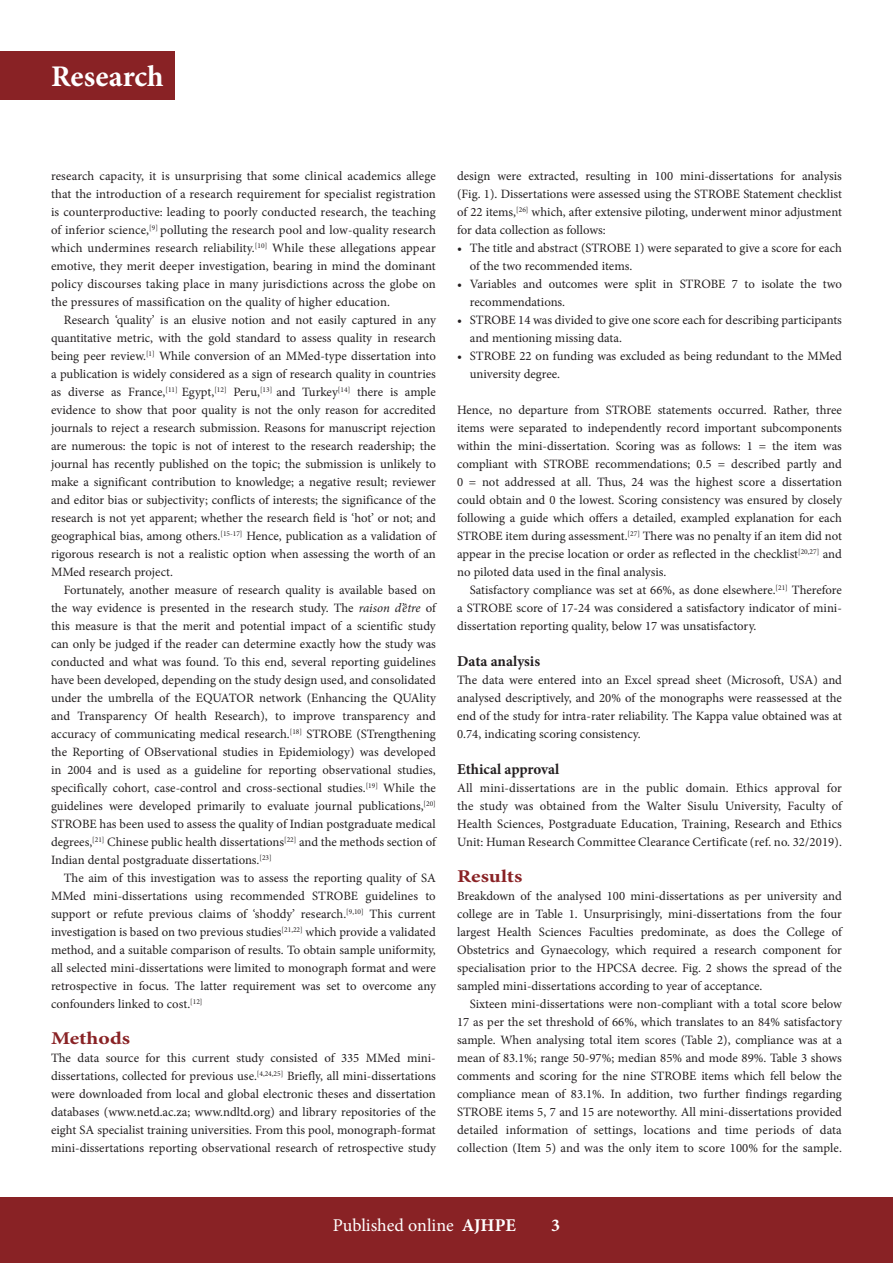
<style>
.page{position:relative;width:893px;height:1263px;background:#fff}
.page>*{position:absolute;margin:0;border:0;box-sizing:border-box;transform-origin:0 0}
.t1{font:700 30px "Minion Pro";color:#fff}
.t2{font:18px "Minion Pro";letter-spacing:-.005em;color:#fff}
.B_HEAD{font:700 18px "Minion Pro";color:#892225;scale:1.2 1}
.t3{font:700 18px "Minion Pro";color:#fff}
.C_HEAD{font:700 15px "Minion Pro";color:#231f20}
.BODY_TEXT_INDENT{font:12.75px/18px "Minion Pro";color:#231f20;text-align:justify}
.BODY_TEXT_1ST_PARAGR{font:12.75px/18px "Minion Pro";color:#231f20;text-align:justify}
.BULLET_TEXT{font:12.75px/18px "Minion Pro";letter-spacing:-.005em;color:#231f20}
.s1{font-style:italic}
.s2{font-weight:700}
</style>
<div class="page">
<div style="left:0;top:1197px;width:893px;height:66px;background:#892225"></div>
<div style="left:0;top:51px;width:174px;height:49px;background:#892225"></div>
<h1 class="t1" style="left:51px;top:56px;width:114px">Research</h1>
<p class="BODY_TEXT_INDENT" style="left:51px;top:167px;width:386px">research capacity, it is unsurprising that some clinical academics allege that the introduction of a research requirement for specialist registration is counterproductive: leading to poorly conducted research, the teaching of inferior science,<sup>[9]</sup> polluting the research pool and low-quality research which undermines research reliability.<sup>[10]</sup> While these allegations appear emotive, they merit deeper investigation, bearing in mind the dominant policy discourses taking place in many jurisdictions across the globe on the pressures of massification on the quality of higher education.</p>
<p class="BODY_TEXT_INDENT" style="left:51px;top:311px;width:386px;text-indent:13px">Research ‘quality’ is an elusive notion and not easily captured in any quantitative metric, with the gold standard to assess quality in research being peer review.<sup>[1]</sup> While conversion of an MMed-type dissertation into a publication is widely considered as a sign of research quality in countries as diverse as France,<sup>[11]</sup> Egypt,<sup>[12]</sup> Peru,<sup>[13]</sup> and Turkey<sup>[14]</sup> there is ample evidence to show that poor quality is not the only reason for accredited journals to reject a research submission. Reasons for manuscript rejection are numerous: the topic is not of interest to the research readership; the journal has recently published on the topic; the submission is unlikely to make a significant contribution to knowledge; a negative result; reviewer and editor bias or subjectivity; conflicts of interests; the significance of the research is not yet apparent; whether the research field is ‘hot’ or not; and geographical bias, among others.<sup>[15-17]</sup> Hence, publication as a validation of rigorous research is not a realistic option when assessing the worth of an MMed research project.</p>
<p class="BODY_TEXT_INDENT" style="left:51px;top:581px;width:386px;text-indent:13px">Fortunately, another measure of research quality is available based on the way evidence is presented in the research study. The <span class="s1">raison d’être</span> of this measure is that the merit and potential impact of a scientific study can only be judged if the reader can determine exactly how the study was conducted and what was found. To this end, several reporting guidelines have been developed, depending on the study design used, and consolidated under the umbrella of the EQUATOR network (Enhancing the QUAlity and Transparency Of health Research), to improve transparency and accuracy of communicating medical research.<sup>[18]</sup> STROBE (STrengthening the Reporting of OBservational studies in Epidemiology) was developed in 2004 and is used as a guideline for reporting observational studies, specifically cohort, case-control and cross-sectional studies.<sup>[19]</sup> While the guidelines were developed primarily to evaluate journal publications,<sup>[20] </sup>STROBE has been used to assess the quality of Indian postgraduate medical degrees,<sup>[21]</sup> Chinese public health dissertations<sup>[22]</sup> and the methods section of Indian dental postgraduate dissertations.<sup>[23]</sup></p>
<p class="BODY_TEXT_INDENT" style="left:51px;top:869px;width:386px;text-indent:13px">The aim of this investigation was to assess the reporting quality of SA MMed mini-dissertations using recommended STROBE guidelines to support or refute previous claims of ‘shoddy’ research.<sup>[9,10]</sup> This current investigation is based on two previous studies<sup>[21,22]</sup> which provide a validated method, and a suitable comparison of results. To obtain sample uniformity, all selected mini-dissertations were limited to monograph format and were retrospective in focus. The latter requirement was set to overcome any confounders linked to cost.<sup>[12]</sup></p>
<h2 class="B_HEAD" style="left:51px;top:1026px;width:67px">Methods</h2>
<p class="BODY_TEXT_1ST_PARAGR" style="left:51px;top:1049px;width:386px">The data source for this current study consisted of 335 MMed mini&shy;dissertations, collected for previous use.<sup>[4,24,25]</sup> Briefly, all mini-dissertations were downloaded from local and global electronic theses and dissertation databases (www.netd.ac.za; www.ndltd.org) and library repositories of the eight SA specialist training universities. From this pool, monograph-format mini-dissertations reporting observational research of retrospective study</p>
<p class="BODY_TEXT_1ST_PARAGR" style="left:457px;top:167px;width:386px">design were extracted, resulting in 100 mini-dissertations for analysis (Fig. 1). Dissertations were assessed using the STROBE Statement checklist of 22 items,<sup>[26]</sup> which, after extensive piloting, underwent minor adjustment for data collection as follows:</p>
<p class="BULLET_TEXT" style="left:470px;top:239px;width:374px;text-indent:-13px">• The title and abstract (STROBE 1) were separated to give a score for each of the two recommended items.</p>
<p class="BULLET_TEXT" style="left:470px;top:275px;width:374px;text-indent:-13px">• Variables and outcomes were split in STROBE 7 to isolate the two recommendations.</p>
<p class="BULLET_TEXT" style="left:470px;top:311px;width:374px;text-indent:-13px">• STROBE 14 was divided to give one score each for describing participants and mentioning missing data.</p>
<p class="BULLET_TEXT" style="left:470px;top:347px;width:374px;text-indent:-13px">• STROBE 22 on funding was excluded as being redundant to the MMed university degree.</p>
<p class="BODY_TEXT_1ST_PARAGR" style="left:457px;top:401px;width:386px">Hence, no departure from STROBE statements occurred. Rather, three items were separated to independently record important subcomponents within the mini-dissertation. Scoring was as follows: 1 = the item was compliant with STROBE recommendations; 0.5 = described partly and 0 = not addressed at all. Thus, 24 was the highest score a dissertation could obtain and 0 the lowest. Scoring consistency was ensured by closely following a guide which offers a detailed, exampled explanation for each STROBE item during assessment.<sup>[27]</sup> There was no penalty if an item did not appear in the precise location or order as reflected in the checklist<sup>[20,27]</sup> and no piloted data used in the final analysis.</p>
<p class="BODY_TEXT_INDENT" style="left:457px;top:581px;width:386px;text-indent:13px">Satisfactory compliance was set at 66%, as done elsewhere.<sup>[21]</sup> Therefore a STROBE score of 17-24 was considered a satisfactory indicator of mini&shy;dissertation reporting quality, below 17 was unsatisfactory.</p>
<h3 class="C_HEAD" style="left:457px;top:651px;width:84px">Data analysis</h3>
<p class="BODY_TEXT_1ST_PARAGR" style="left:457px;top:671px;width:386px">The data were entered into an Excel spread sheet (Microsoft, USA) and analysed descriptively, and 20% of the monographs were reassessed at the end of the study for intra-rater reliability. The Kappa value obtained was at 0.74, indicating scoring consistency.</p>
<h3 class="C_HEAD" style="left:457px;top:759px;width:104px">Ethical approval</h3>
<p class="BODY_TEXT_1ST_PARAGR" style="left:457px;top:779px;width:386px">All mini-dissertations are in the public domain. Ethics approval for the study was obtained from the Walter Sisulu University, Faculty of Health Sciences, Postgraduate Education, Training, Research and Ethics Unit: Human Research Committee Clearance Certificate (ref. no. 32/2019).</p>
<h2 class="B_HEAD" style="left:457px;top:864px;width:56px">Results</h2>
<p class="BODY_TEXT_1ST_PARAGR" style="left:457px;top:887px;width:386px">Breakdown of the analysed 100 mini-dissertations as per university and college are in Table 1. Unsurprisingly, mini-dissertations from the four largest Health Sciences Faculties predominate, as does the College of Obstetrics and Gynaecology, which required a research component for specialisation prior to the HPCSA decree. Fig. 2 shows the spread of the sampled mini-dissertations according to year of acceptance.</p>
<p class="BODY_TEXT_INDENT" style="left:457px;top:995px;width:386px;text-indent:13px">Sixteen mini-dissertations were non-compliant with a total score below 17 as per the set threshold of 66%, which translates to an 84% satisfactory sample. When analysing total item scores (Table 2), compliance was at a mean of 83.1%; range 50-97%; median 85% and mode 89%. Table 3 shows comments and scoring for the nine STROBE items which fell below the compliance mean of 83.1%. In addition, two further findings regarding STROBE items 5, 7 and 15 are noteworthy. All mini-dissertations provided detailed information of settings, locations and time periods of data collection (Item 5) and was the only item to score 100% for the sample.</p>
<h2 class="t2" style="left:333px;top:1213px;width:185px">Published online <span class="s2">AJHPE</span></h2>
<h2 class="t3" style="left:551px;top:1213px;width:10px">3</h2>
</div>
